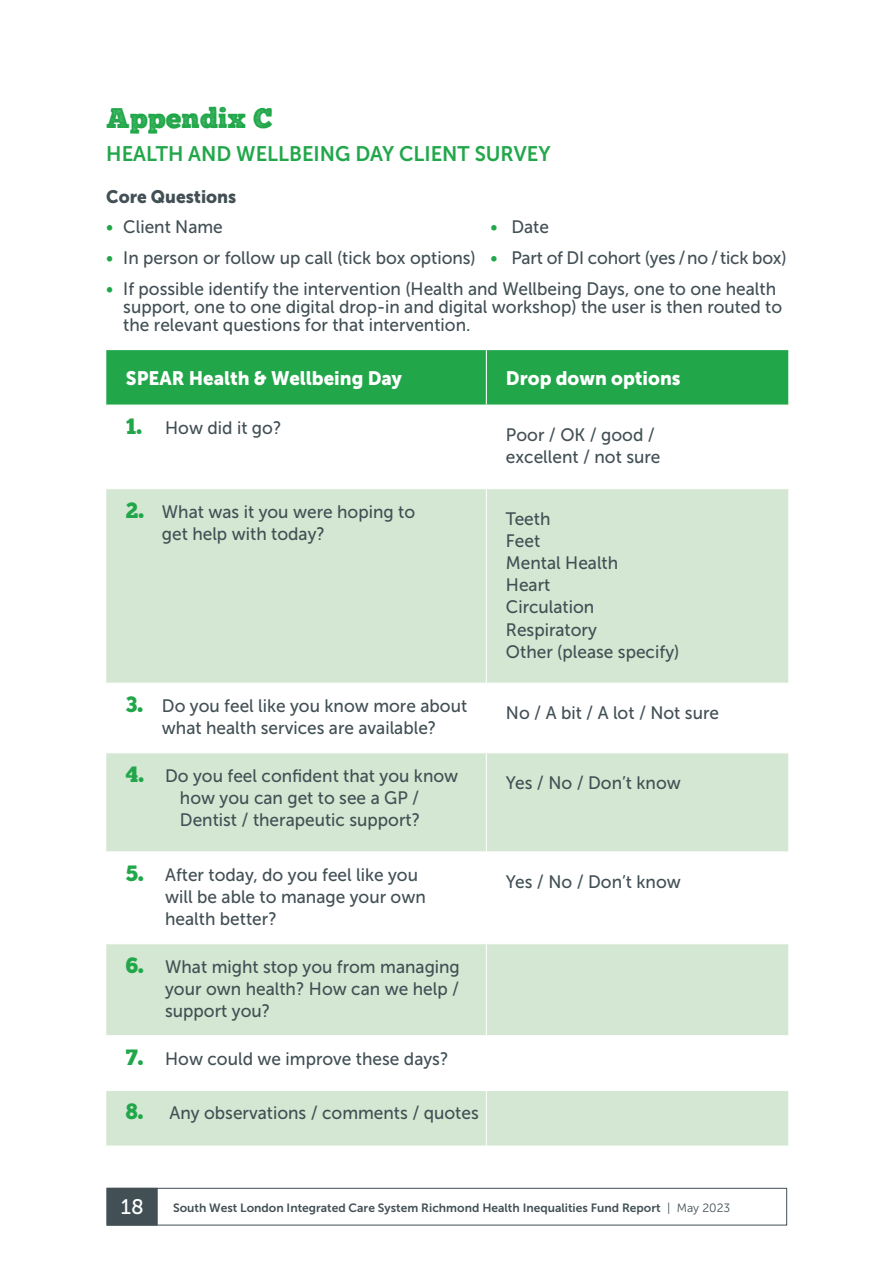
<style>
.page{position:relative;width:893px;height:1263px;background:#fff}
.page>*{position:absolute;margin:0;border:0;box-sizing:border-box;transform-origin:0 0}
.t1{font:28.5px "Chunk Five Print";color:#21a74a}
.t2{font:21px "Museo Sans 700";color:#21a74a;scale:.96 1}
.t3{font:21px "Museo Sans 500";color:#fff}
.t4{font:19.35px "Museo Sans 900";color:#fff;scale:.96 1}
.t5{font:18px/22.2px "Museo Sans 500";color:#425055;scale:.96 1}
.t6{font:18px "Museo Sans 900";color:#425055;scale:.96 1}
.t7{font:12px "Museo Sans 700";color:#425055}
.s1{color:#21a74a}
.s2{font-family:"Chunk Five";font-size:22.2px;color:#21a74a}
.s3{font-family:"Museo Sans 300"}
</style>
<div class="page">
<div style="left:107px;top:1188px;width:680px;height:37px;border:1px solid #425055"></div>
<div style="left:107px;top:1188px;width:51px;height:37px;background:#425055;border:1px solid #425055"></div>
<div style="left:106px;top:350px;width:682px;height:55px;background:#21a74a"></div>
<svg style="left:106px;top:489px;width:682px;height:656px;fill:#d4e7d2"></svg>
<hr style="left:486px;top:350px;width:1px;height:55px;background:#fff">
<hr style="left:486px;top:489px;width:1px;height:194px;background:#fff">
<hr style="left:486px;top:683px;width:1px;height:69px;background:#fff">
<hr style="left:486px;top:753px;width:1px;height:98px;background:#fff">
<hr style="left:486px;top:852px;width:1px;height:91px;background:#fff">
<hr style="left:486px;top:944px;width:1px;height:91px;background:#fff">
<hr style="left:486px;top:1036px;width:1px;height:54px;background:#fff">
<hr style="left:486px;top:1091px;width:1px;height:54px;background:#fff">
<hr style="left:106px;top:683px;width:380px;height:1px;background:#fff">
<hr style="left:486px;top:683px;width:302px;height:1px;background:#fff">
<hr style="left:106px;top:752px;width:380px;height:1px;background:#fff">
<hr style="left:486px;top:752px;width:302px;height:1px;background:#fff">
<hr style="left:106px;top:851px;width:380px;height:1px;background:#fff">
<hr style="left:486px;top:851px;width:302px;height:1px;background:#fff">
<hr style="left:106px;top:943px;width:380px;height:1px;background:#fff">
<hr style="left:486px;top:943px;width:302px;height:1px;background:#fff">
<hr style="left:106px;top:1035px;width:380px;height:1px;background:#fff">
<hr style="left:486px;top:1035px;width:302px;height:1px;background:#fff">
<hr style="left:106px;top:1090px;width:380px;height:1px;background:#fff">
<hr style="left:486px;top:1090px;width:302px;height:1px;background:#fff">
<h1 class="t1" style="left:106px;top:105px;width:168px">Appendix C</h1>
<p class="t2" style="left:106px;top:142px;width:464px">HEALTH AND WELLBEING DAY CLIENT SURVEY</p>
<p class="t6" style="left:106px;top:186px;width:137px">Core Questions</p>
<p class="t5" style="left:106px;top:216px;width:123px"><span class="s1">•</span> Client Name</p>
<p class="t5" style="left:490px;top:216px;width:63px"><span class="s1">•</span> Date</p>
<p class="t5" style="left:106px;top:247px;width:710px"><span class="s1">•</span> In person or follow up call (tick box options) <span class="s1">•</span> Part of DI cohort (yes / no / tick box)</p>
<p class="t5" style="left:123px;top:280px;width:688px;line-height:18px;text-indent:-17px"><span class="s1">•</span> If possible identify the intervention (Health and Wellbeing Days, one to one health support, one to one digital drop-in and digital workshop) the user is then routed to the relevant questions for that intervention.</p>
<p class="t4" style="left:126px;top:367px;width:289px">SPEAR Health &amp; Wellbeing Day</p>
<p class="t4" style="left:506px;top:367px;width:183px">Drop down options</p>
<p class="t5" style="left:126px;top:417px;width:163px"><span class="s2">1.</span> How did it go?</p>
<p class="t5" style="left:506px;top:424px;width:162px">Poor / OK / good / excellent / not sure</p>
<p class="t5" style="left:162px;top:500px;width:265px;text-indent:-36px"><span class="s2">2.</span> What was it you were hoping to get help with today?</p>
<p class="t5" style="left:506px;top:508px;width:182px">Teeth<br>Feet<br>Mental Health<br>Heart<br>Circulation<br>Respiratory<br>Other (please specify)</p>
<p class="t5" style="left:126px;top:695px;width:357px;text-align:center"><span class="s2">3.</span> Do you feel like you know more about what health services are available?</p>
<p class="t5" style="left:506px;top:702px;width:223px">No / A bit / A lot / Not sure</p>
<p class="t5" style="left:180px;top:764px;width:291px;text-indent:-54px"><span class="s2">4.</span> Do you feel confident that you know how you can get to see a GP /<br>Dentist / therapeutic support?</p>
<p class="t5" style="left:506px;top:772px;width:184px">Yes / No / Don’t know</p>
<p class="t5" style="left:165px;top:863px;width:273px;text-indent:-39px"><span class="s2">5.</span> After today, do you feel like you will be able to manage your own health better?</p>
<p class="t5" style="left:506px;top:871px;width:184px">Yes / No / Don’t know</p>
<p class="t5" style="left:165px;top:955px;width:308px;text-align:justify;text-indent:-39px"><span class="s2">6.</span> What might stop you from managing your own health? How can we help / support you?</p>
<p class="t5" style="left:126px;top:1047px;width:337px"><span class="s2">7.</span> How could we improve these days?</p>
<p class="t5" style="left:126px;top:1102px;width:369px"><span class="s2">8.</span> Any observations / comments / quotes</p>
<p class="t3" style="left:121px;top:1195px;width:25px">18</p>
<p class="t7" style="left:173px;top:1201px;width:559px">South West London Integrated Care System Richmond Health Inequalities Fund Report <span class="s3">| May 2023</span></p>
</div>
